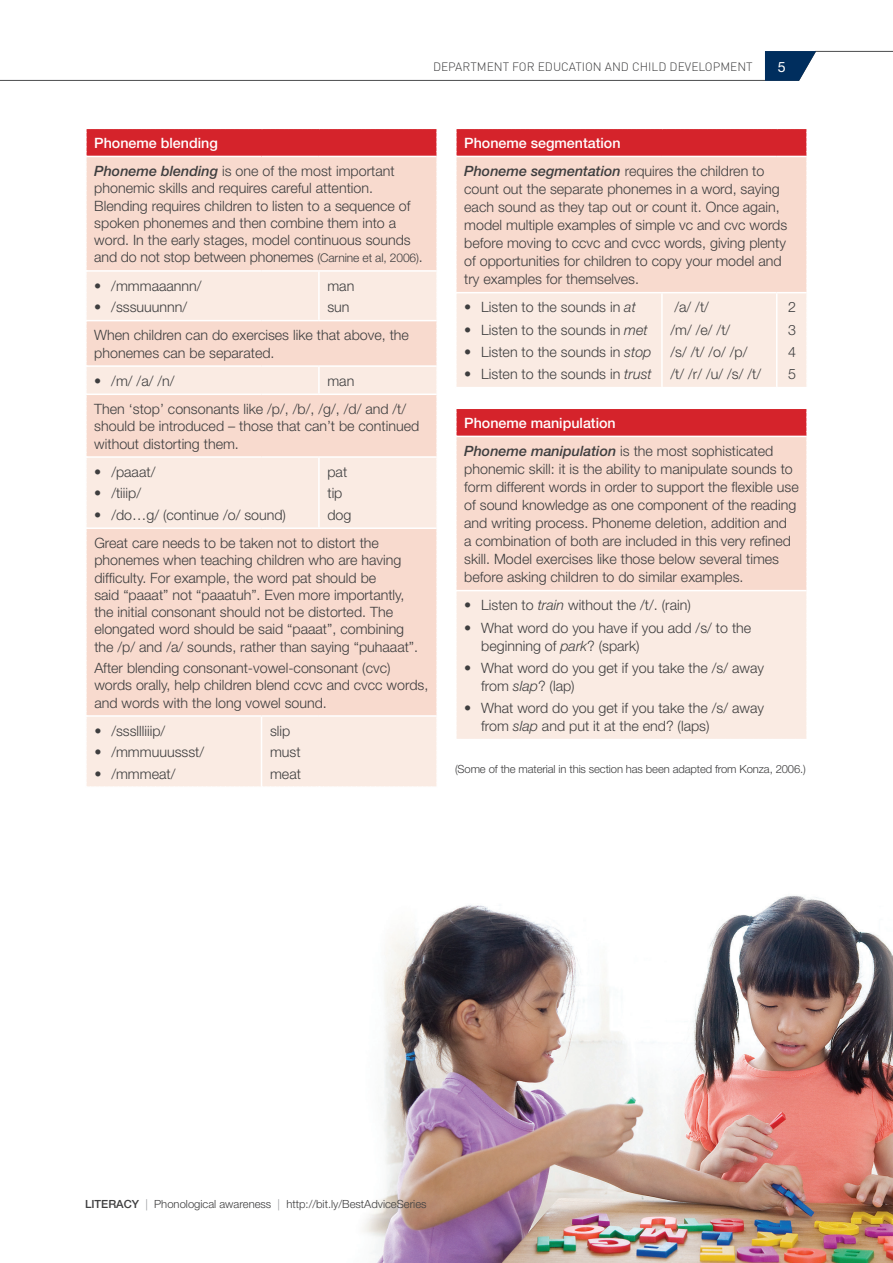
<style>
.page{position:relative;width:893px;height:1263px;background:#fff}
.page>*{position:absolute;margin:0;border:0;box-sizing:border-box;transform-origin:0 0}
.t1{font:300 14.25px/17.2px "Helvetica Neue";color:#3e3e3f}
.t2{font:14.25px "Helvetica Neue";color:#fff}
.t3{font:300 12px "DIN";color:#3e3e3f}
.t4{font:300 11.25px "Helvetica Neue";letter-spacing:-.01em;color:#3e3e3f}
.s1{font-weight:500;color:#fff}
.s2{font-weight:500;font-style:italic}
.s3{font-size:12px}
.s4{font-style:italic}
.s5{font-weight:500}
.s6{color:#939598}
</style>
<div class="page">
<img style="left:364px;top:895px;width:529px;height:368px">
<svg style="left:86px;top:129px;width:351px;height:658px;background:#f7d8ce"></svg>
<hr style="left:87px;top:156px;width:174px;height:1px;background:#fff">
<hr style="left:261px;top:156px;width:58px;height:1px;background:#fff">
<hr style="left:319px;top:156px;width:117px;height:1px;background:#fff">
<hr style="left:87px;top:270px;width:174px;height:2px;background:#fff">
<hr style="left:261px;top:270px;width:58px;height:2px;background:#fff">
<hr style="left:319px;top:270px;width:117px;height:2px;background:#fff">
<hr style="left:318px;top:272px;width:2px;height:48px;background:#fff">
<hr style="left:87px;top:320px;width:174px;height:1px;background:#fff">
<hr style="left:261px;top:320px;width:58px;height:1px;background:#fff">
<hr style="left:319px;top:320px;width:117px;height:1px;background:#fff">
<hr style="left:87px;top:365px;width:174px;height:2px;background:#fff">
<hr style="left:261px;top:365px;width:58px;height:2px;background:#fff">
<hr style="left:319px;top:365px;width:117px;height:2px;background:#fff">
<hr style="left:318px;top:367px;width:2px;height:27px;background:#fff">
<hr style="left:87px;top:394px;width:174px;height:1px;background:#fff">
<hr style="left:261px;top:394px;width:58px;height:1px;background:#fff">
<hr style="left:319px;top:394px;width:117px;height:1px;background:#fff">
<hr style="left:87px;top:456px;width:174px;height:2px;background:#fff">
<hr style="left:261px;top:456px;width:58px;height:2px;background:#fff">
<hr style="left:319px;top:456px;width:117px;height:2px;background:#fff">
<hr style="left:318px;top:458px;width:2px;height:69px;background:#fff">
<hr style="left:87px;top:527px;width:174px;height:2px;background:#fff">
<hr style="left:261px;top:527px;width:58px;height:2px;background:#fff">
<hr style="left:319px;top:527px;width:117px;height:2px;background:#fff">
<hr style="left:87px;top:715px;width:174px;height:2px;background:#fff">
<hr style="left:261px;top:715px;width:58px;height:2px;background:#fff">
<hr style="left:261px;top:717px;width:1px;height:69px;background:#fff">
<hr style="left:319px;top:715px;width:117px;height:2px;background:#fff">
<svg style="left:456px;top:129px;width:351px;height:258px;background:#f5cdc5"></svg>
<hr style="left:776px;top:293px;width:1px;height:94px;background:#fff">
<svg style="left:456px;top:409px;width:351px;height:330px;background:#f6d3ca"></svg>
<hr style="left:456px;top:436px;width:350px;height:1px;background:#fff">
<hr style="left:456px;top:590px;width:350px;height:1px;background:#fff">
<svg style="left:0;top:51px;width:893px;height:30px"></svg>
<p class="t3" style="left:433px;top:59px;width:321px">DEPARTMENT FOR EDUCATION AND CHILD DEVELOPMENT</p>
<p class="t2" style="left:778px;top:58px;width:9px">5</p>
<p class="t1" style="left:94px;top:128px;width:302px;line-height:28.2px"><span class="s1">Phoneme blending<br></span><span class="s2">Phoneme blending</span> is one of the most important</p>
<p class="t1" style="left:94px;top:179px;width:330px">phonemic skills and requires careful attention.<br>Blending requires children to listen to a sequence of spoken phonemes and then combine them into a word. In the early stages, model continuous sounds and do not stop between phonemes <span class="s3">(Carnine et al, 2006)</span>.</p>
<p class="t1" style="left:94px;top:277px;width:109px">• /mmmaaannn/</p>
<p class="t1" style="left:94px;top:298px;width:94px">• /sssuuunnn/</p>
<p class="t1" style="left:327px;top:274px;width:28px;line-height:21.5px">man sun</p>
<p class="t1" style="left:94px;top:326px;width:316px">When children can do exercises like that above, the phonemes can be separated.</p>
<p class="t1" style="left:94px;top:372px;width:82px">• /m/ /a/ /n/</p>
<p class="t1" style="left:94px;top:366px;width:313px;line-height:28.2px;text-indent:233px">man<br>Then ‘stop’ consonants like /p/, /b/, /g/, /d/ and /t/</p>
<p class="t1" style="left:94px;top:417px;width:326px">should be introduced – those that can’t be continued without distorting them.</p>
<p class="t1" style="left:94px;top:463px;width:63px">• /paaat/</p>
<p class="t1" style="left:94px;top:484px;width:48px">• /tiiip/</p>
<p class="t1" style="left:94px;top:506px;width:193px">• /do…g/ (continue /o/ sound)</p>
<p class="t1" style="left:327px;top:461px;width:26px;line-height:21.5px">pat tip dog</p>
<p class="t1" style="left:94px;top:534px;width:325px">Great care needs to be taken not to distort the phonemes when teaching children who are having difficulty. For example, the word pat should be<br>said “paaat” not “paaatuh”. Even more importantly, the initial consonant should not be distorted. The elongated word should be said “paaat”, combining the /p/ and /a/ sounds, rather than saying “puhaaat”.</p>
<p class="t1" style="left:94px;top:659px;width:335px">After blending consonant-vowel-consonant (cvc) words orally, help children blend ccvc and cvcc words, and words with the long vowel sound.</p>
<p class="t1" style="left:94px;top:722px;width:73px">• /sssllliiip/</p>
<p class="t1" style="left:94px;top:743px;width:111px">• /mmmuuussst/</p>
<p class="t1" style="left:94px;top:765px;width:83px">• /mmmeat/</p>
<p class="t1" style="left:270px;top:720px;width:32px;line-height:21.5px">slip must meat</p>
<p class="t1" style="left:464px;top:128px;width:302px;line-height:28.2px"><span class="s1">Phoneme segmentation<br></span><span class="s2">Phoneme segmentation</span> requires the children to</p>
<p class="t1" style="left:464px;top:180px;width:325px;line-height:18px">count out the separate phonemes in a word, saying each sound as they tap out or count it. Once again, model multiple examples of simple vc and cvc words before moving to ccvc and cvcc words, giving plenty of opportunities for children to copy your model and try examples for themselves.</p>
<p class="t1" style="left:464px;top:298px;width:173px">• Listen to the sounds in <span class="s4">at</span></p>
<p class="t1" style="left:464px;top:321px;width:185px">• Listen to the sounds in <span class="s4">met</span></p>
<p class="t1" style="left:464px;top:343px;width:189px">• Listen to the sounds in <span class="s4">stop</span></p>
<p class="t1" style="left:464px;top:365px;width:189px">• Listen to the sounds in <span class="s4">trust</span></p>
<p class="t1" style="left:670px;top:296px;width:92px;line-height:22.2px">/a/ /t/<br>/m/ /e/ /t/<br>/s/ /t/ /o/ /p/ /t/ /r/ /u/ /s/ /t/</p>
<p class="t1" style="left:788px;top:296px;width:9px;line-height:22.2px;text-align:justify">2<br>3<br>4<br>5</p>
<p class="t1" style="left:464px;top:408px;width:311px;line-height:28.2px"><span class="s1">Phoneme manipulation<br></span><span class="s2">Phoneme manipulation</span> is the most sophisticated</p>
<p class="t1" style="left:464px;top:460px;width:336px;line-height:18px">phonemic skill: it is the ability to manipulate sounds to form different words in order to support the flexible use of sound knowledge as one component of the reading and writing process. Phoneme deletion, addition and<br>a combination of both are included in this very refined skill. Model exercises like those below several times before asking children to do similar examples.</p>
<p class="t1" style="left:464px;top:596px;width:228px">• Listen to <span class="s4">train</span> without the /t/. (rain)</p>
<p class="t1" style="left:481px;top:618px;width:272px;line-height:18px;text-indent:-17px">• What word do you have if you add /s/ to the beginning of <span class="s4">park</span>? (spark)</p>
<p class="t1" style="left:481px;top:658px;width:284px;line-height:18px;text-indent:-17px">• What word do you get if you take the /s/ away from <span class="s4">slap</span>? (lap)</p>
<p class="t1" style="left:481px;top:699px;width:284px;line-height:18px;text-indent:-17px">• What word do you get if you take the /s/ away from <span class="s4">slap</span> and put it at the end? (laps)</p>
<p class="t4" style="left:455px;top:762px;width:352px">(Some of the material in this section has been adapted from Konza, 2006.)</p>
<p class="t4" style="left:85px;top:1197px;width:343px"><span class="s5">LITERACY</span> <span class="s6">|</span> Phonological awareness <span class="s6">|</span> http://bit.ly/BestAdviceSeries</p>
</div>
